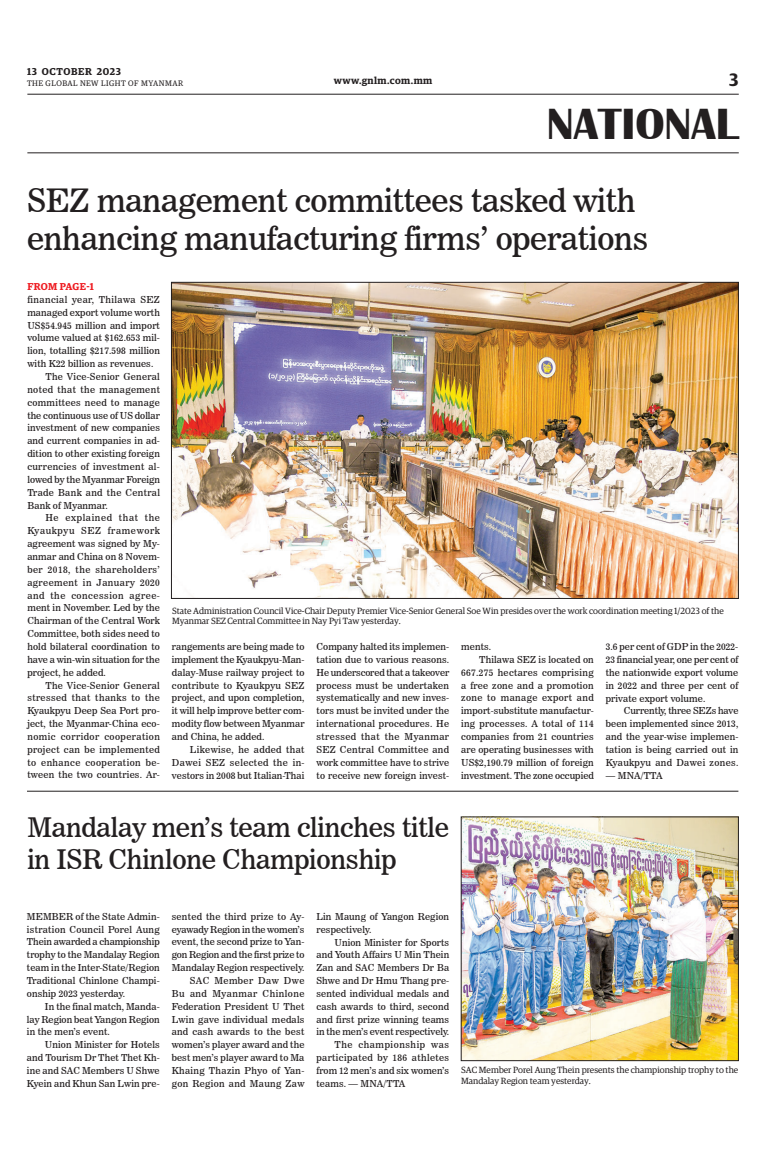
<style>
.page{position:relative;width:773px;height:1152px;background:#fff}
.page>*{position:absolute;margin:0;border:0;box-sizing:border-box;transform-origin:0 0}
.t1{font:700 45px "Britannic";color:#231f20}
._3_Clm_Head_copy{font:32px/38.4px "News 706 BT Roman C";letter-spacing:-.01em;color:#231f20}
._3_Clm_Head{font:26.8px/32.1px "News 706 BT Roman C";letter-spacing:-.01em;color:#231f20}
.t2{font:600 18px "Guardian Egyp";color:#231f20}
.t3{font:600 10px "Guardian Egyp";letter-spacing:.04em;color:#231f20}
.t4{font:600 10px "Guardian Egyp";letter-spacing:.06em;color:#231f20}
.Spill_Style{font:600 10px "Guardian Egyp";letter-spacing:.02em;color:#ee1d23}
._2nd_Body{font:9.5px/12.9px "News 706 BT Roman C";letter-spacing:.01em;color:#231f20;text-align:justify}
.Normal_Para{font:9.5px/12.9px "News 706 BT Roman C";letter-spacing:.01em;color:#231f20;text-align:justify}
.t5{font:9px/10.8px "Guardian Egyp";color:#231f20}
.t6{font:8px "Guardian Egyp";letter-spacing:.06em;color:#231f20}
</style>
<div class="page">
<hr style="left:27px;top:94px;width:711px;height:1px;background:#231f20">
<hr style="left:27px;top:153px;width:711px;height:1px;background:#231f20">
<img style="left:173px;top:284px;width:563px;height:313px">
<hr style="left:27px;top:791px;width:711px;height:1px;background:#231f20">
<img style="left:463px;top:819px;width:273px;height:240px">
<div style="left:461px;top:817px;width:277px;height:244px;border:1px solid #231f20"></div>
<p class="t4" style="left:27px;top:64px;width:95px">13 OCTOBER 2023</p>
<p class="t6" style="left:27px;top:78px;width:158px">THE GLOBAL NEW LIGHT OF MYANMAR</p>
<p class="t3" style="left:334px;top:73px;width:100px">www.gnlm.com.mm</p>
<h3 class="t2" style="left:729px;top:67px;width:11px">3</h3>
<h1 class="t1" style="left:547px;top:98px;width:193px">NATIONAL</h1>
<p class="_3_Clm_Head_copy" style="left:27px;top:181px;width:622px">SEZ management committees tasked with enhancing manufacturing firms’ operations</p>
<p class="Spill_Style" style="left:27px;top:279px;width:68px">FROM PAGE-1</p>
<p class="_2nd_Body" style="left:27px;top:293px;width:134px">financial year, Thilawa SEZ managed export volume worth US$54.945 million and import volume valued at $162.653 mil&shy;lion, totalling $217.598 million with K22 billion as revenues.</p>
<p class="_2nd_Body" style="left:27px;top:370px;width:134px;text-indent:18px">The Vice-Senior General noted that the management committees need to manage the continuous use of US dollar investment of new companies and current companies in ad&shy;dition to other existing foreign currencies of investment al&shy;lowed by the Myanmar Foreign Trade Bank and the Central Bank of Myanmar.</p>
<p class="_2nd_Body" style="left:27px;top:512px;width:134px;text-indent:18px">He explained that the Kyaukpyu SEZ framework agreement was signed by My&shy;anmar and China on 8 Novem&shy;ber 2018, the shareholders’ agreement in January 2020 and the concession agree&shy;ment in November. Led by the Chairman of the Central Work Committee, both sides need to hold bilateral coordination to have a win-win situation for the project, he added.</p>
<p class="_2nd_Body" style="left:27px;top:679px;width:134px;text-indent:18px">The Vice-Senior General stressed that thanks to the Kyaukpyu Deep Sea Port pro&shy;ject, the Myanmar-China eco&shy;nomic corridor cooperation project can be implemented to enhance cooperation be&shy;tween the two countries. Ar-</p>
<p class="t5" style="left:172px;top:604px;width:553px">State Administration Council Vice-Chair Deputy Premier Vice-Senior General Soe Win presides over the work coordination meeting 1/2023 of the<br>Myanmar SEZ Central Committee in Nay Pyi Taw yesterday.</p>
<p class="_2nd_Body" style="left:172px;top:640px;width:134px">rangements are being made to implement the Kyaukpyu-Man&shy;dalay-Muse railway project to contribute to Kyaukpyu SEZ project, and upon completion, it will help improve better com&shy;modity flow between Myanmar and China, he added.</p>
<p class="_2nd_Body" style="left:172px;top:743px;width:134px;text-indent:18px">Likewise, he added that Dawei SEZ selected the in&shy;vestors in 2008 but Italian-Thai</p>
<p class="_2nd_Body" style="left:316px;top:640px;width:134px">Company halted its implemen&shy;tation due to various reasons.<br>He underscored that a takeover process must be undertaken systematically and new inves&shy;tors must be invited under the international procedures. He stressed that the Myanmar SEZ Central Committee and work committee have to strive to receive new foreign invest-</p>
<p class="_2nd_Body" style="left:461px;top:640px;width:31px">ments.</p>
<p class="_2nd_Body" style="left:461px;top:653px;width:134px;text-indent:18px">Thilawa SEZ is located on 667.275 hectares comprising a free zone and a promotion zone to manage export and import-substitute manufactur&shy;ing processes. A total of 114 companies from 21 countries are operating businesses with US$2,190.79 million of foreign investment. The zone occupied</p>
<p class="_2nd_Body" style="left:605px;top:640px;width:134px">3.6 per cent of GDP in the 2022- 23 financial year, one per cent of the nationwide export volume in 2022 and three per cent of private export volume.</p>
<p class="_2nd_Body" style="left:605px;top:704px;width:134px;text-indent:18px">Currently, three SEZs have been implemented since 2013, and the year-wise implemen&shy;tation is being carried out in Kyaukpyu and Dawei zones.</p>
<p class="_2nd_Body" style="left:605px;top:769px;width:58px">— MNA/TTA</p>
<p class="_3_Clm_Head" style="left:27px;top:812px;width:423px">Mandalay men’s team clinches title in ISR Chinlone Championship</p>
<p class="Normal_Para" style="left:27px;top:910px;width:134px">MEMBER of the State Admin&shy;istration Council Porel Aung Thein awarded a championship trophy to the Mandalay Region team in the Inter-State/Region Traditional Chinlone Champi&shy;onship 2023 yesterday.</p>
<p class="_2nd_Body" style="left:27px;top:1000px;width:134px;text-indent:18px">In the final match, Manda&shy;lay Region beat Yangon Region in the men’s event.</p>
<p class="_2nd_Body" style="left:27px;top:1038px;width:134px;text-indent:18px">Union Minister for Hotels and Tourism Dr Thet Thet Kh&shy;ine and SAC Members U Shwe Kyein and Khun San Lwin pre-</p>
<p class="_2nd_Body" style="left:172px;top:910px;width:134px">sented the third prize to Ay&shy;eyawady Region in the women’s event, the second prize to Yan&shy;gon Region and the first prize to Mandalay Region respectively.</p>
<p class="_2nd_Body" style="left:172px;top:974px;width:134px;text-indent:18px">SAC Member Daw Dwe Bu and Myanmar Chinlone Federation President U Thet Lwin gave individual medals and cash awards to the best women’s player award and the best men’s player award to Ma Khaing Thazin Phyo of Yan&shy;gon Region and Maung Zaw</p>
<p class="_2nd_Body" style="left:316px;top:910px;width:134px">Lin Maung of Yangon Region respectively.</p>
<p class="_2nd_Body" style="left:316px;top:936px;width:134px;text-indent:18px">Union Minister for Sports and Youth Affairs U Min Thein Zan and SAC Members Dr Ba Shwe and Dr Hmu Thang pre&shy;sented individual medals and cash awards to third, second and first prize winning teams in the men’s event respectively.</p>
<p class="_2nd_Body" style="left:316px;top:1038px;width:134px;text-indent:18px">The championship was participated by 186 athletes from 12 men’s and six women’s teams. — MNA/TTA</p>
<p class="t5" style="left:461px;top:1064px;width:279px">SAC Member Porel Aung Thein presents the championship trophy to the<br>Mandalay Region team yesterday.</p>
</div>
